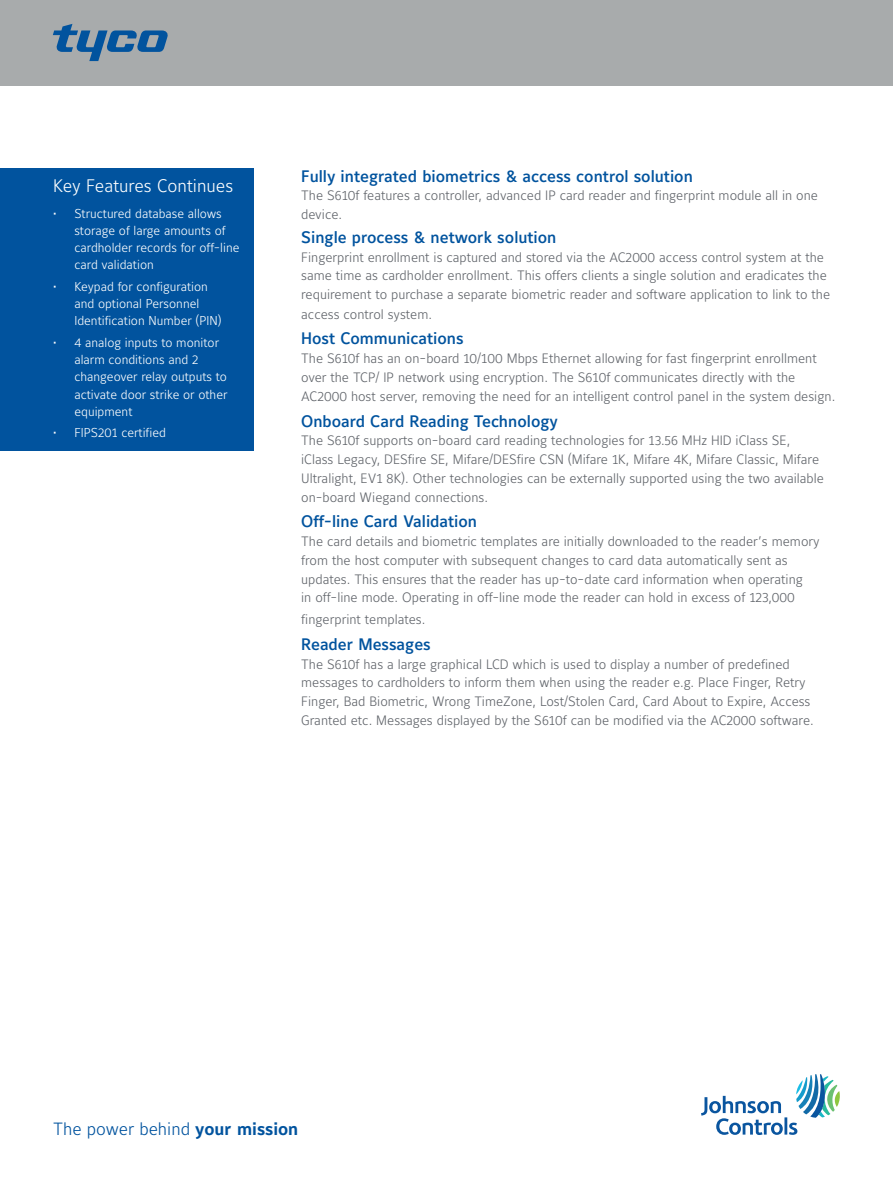
<style>
.page{position:relative;width:893px;height:1188px;background:#fff}
.page>*{position:absolute;margin:0;border:0;box-sizing:border-box;transform-origin:0 0}
.t1{font:300 18px "Maurea Jci Lf ML";color:#fff}
.t2{font:300 17.55px "Maurea Jci Lf ML";color:#01539e}
.t3{font:500 16.5px "Maurea Jci Lf ML";color:#01539e}
.t4{font:300 13.5px/18.8px "Maurea Jci Lf ML";color:#5f6369}
.t5{font:300 12.75px/17.2px "Maurea Jci Lf ML";color:#fff}
.s1{font-weight:700}
</style>
<div class="page">
<div style="left:0;top:168px;width:254px;height:283px;background:#01539e"></div>
<svg style="left:701px;top:1074px;width:139px;height:61px"></svg>
<div style="left:0;top:0;width:893px;height:85px;background:#a8abac"></div>
<svg style="left:53px;top:24px;width:115px;height:37px"></svg>
<h1 class="t1" style="left:53px;top:175px;width:182px">Key Features Continues</h1>
<p class="t5" style="left:74px;top:204px;width:167px;text-indent:-21px">• Structured database allows storage of large amounts of cardholder records for off-line card validation</p>
<p class="t5" style="left:74px;top:278px;width:149px;text-indent:-21px">• Keypad for configuration and optional Personnel<br>Identification Number (PIN)</p>
<p class="t5" style="left:74px;top:334px;width:155px;text-indent:-21px">• 4 analog inputs to monitor alarm conditions and 2 changeover relay outputs to activate door strike or other equipment</p>
<p class="t5" style="left:53px;top:424px;width:114px">• FIPS201 certified</p>
<p class="t3" style="left:301px;top:166px;width:393px">Fully integrated biometrics &amp; access control solution</p>
<p class="t4" style="left:301px;top:186px;width:518px">The S610f features a controller, advanced IP card reader and fingerprint module all in one device.</p>
<p class="t3" style="left:301px;top:227px;width:257px">Single process &amp; network solution</p>
<p class="t4" style="left:301px;top:247px;width:531px">Fingerprint enrollment is captured and stored via the AC2000 access control system at the same time as cardholder enrollment. This offers clients a single solution and eradicates the requirement to purchase a separate biometric reader and software application to link to the access control system.</p>
<p class="t3" style="left:301px;top:329px;width:164px">Host Communications</p>
<p class="t4" style="left:301px;top:349px;width:536px">The S610f has an on-board 10/100 Mbps Ethernet allowing for fast fingerprint enrollment over the TCP/ IP network using encryption. The S610f communicates directly with the<br>AC2000 host server, removing the need for an intelligent control panel in the system design.</p>
<p class="t3" style="left:301px;top:411px;width:258px">Onboard Card Reading Technology</p>
<p class="t4" style="left:301px;top:431px;width:524px">The S610f supports on-board card reading technologies for 13.56 MHz HID iClass SE, iClass Legacy, DESfire SE, Mifare/DESfire CSN (Mifare 1K, Mifare 4K, Mifare Classic, Mifare Ultralight, EV1 8K). Other technologies can be externally supported using the two available on-board Wiegand connections.</p>
<p class="t3" style="left:301px;top:512px;width:177px">Off-line Card Validation</p>
<p class="t4" style="left:301px;top:532px;width:520px">The card details and biometric templates are initially downloaded to the reader’s memory from the host computer with subsequent changes to card data automatically sent as updates. This ensures that the reader has up-to-date card information when operating<br>in off-line mode. Operating in off-line mode the reader can hold in excess of 123,000</p>
<p class="t4" style="left:301px;top:610px;width:126px">fingerprint templates.</p>
<p class="t3" style="left:301px;top:634px;width:131px">Reader Messages</p>
<p class="t4" style="left:301px;top:654px;width:514px">The S610f has a large graphical LCD which is used to display a number of predefined messages to cardholders to inform them when using the reader e.g. Place Finger, Retry Finger, Bad Biometric, Wrong TimeZone, Lost/Stolen Card, Card About to Expire, Access Granted etc. Messages displayed by the S610f can be modified via the AC2000 software.</p>
<p class="t2" style="left:53px;top:1118px;width:247px">The power behind <span class="s1">your mission</span></p>
</div>
